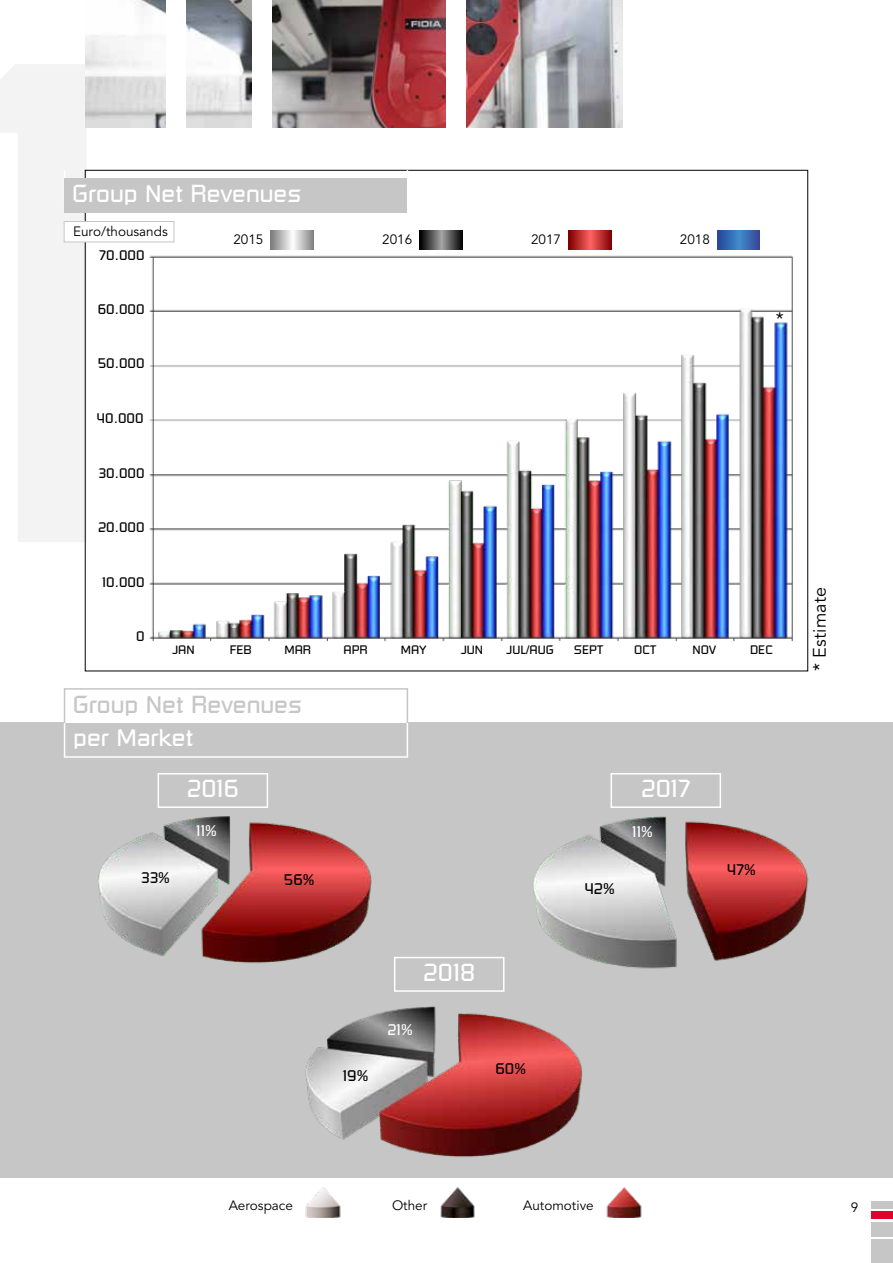
<style>
.page{position:relative;width:893px;height:1263px;background:#fff}
.page>*{position:absolute;margin:0;border:0;box-sizing:border-box;transform-origin:0 0}
.t1{font:24px "Russell Square";color:#fff}
.t2{font:24px "Russell Square";color:#c6c6c6}
.t3{font:18px "Avenir";letter-spacing:.01em;color:#000}
.t4{font:15px "Russell Square";color:#000}
.t5{font:15px "Russell Square";color:#fff}
.t6{font:13.5px "Avenir";color:#000}
.t7{font:13.5px "Russell Square";color:#000}
.t8{font:12px "Russell Square";color:#000}
</style>
<div class="page">
<img style="left:85px;top:0;width:537px;height:128px">
<div style="left:0;top:723px;width:893px;height:455px;background:#c6c6c6"></div>
<div style="left:158px;top:773px;width:110px;height:35px;border:2px solid #fff"></div>
<div style="left:610px;top:773px;width:111px;height:35px;border:2px solid #fff"></div>
<div style="left:394px;top:957px;width:110px;height:35px;border:2px solid #fff"></div>
<div style="left:166px;top:0;width:20px;height:128px;background:#fff"></div>
<div style="left:252px;top:0;width:19px;height:128px;background:#fff"></div>
<div style="left:446px;top:0;width:20px;height:128px;background:#fff"></div>
<div style="left:872px;top:1240px;width:21px;height:23px;background:#c6c6c6"></div>
<div style="left:872px;top:1222px;width:21px;height:15px;background:#c6c6c6"></div>
<div style="left:872px;top:1211px;width:21px;height:8px;background:#dd052b"></div>
<div style="left:872px;top:1201px;width:21px;height:8px;background:#c6c6c6"></div>
<img style="left:305px;top:1187px;width:36px;height:30px">
<img style="left:440px;top:1187px;width:35px;height:30px">
<img style="left:606px;top:1187px;width:36px;height:30px">
<img style="left:116px;top:221px;width:677px;height:421px">
<div style="left:94px;top:355px;width:51px;height:14px;background:#fff"></div>
<div style="left:94px;top:301px;width:51px;height:14px;background:#fff"></div>
<div style="left:94px;top:247px;width:51px;height:15px;background:#fff"></div>
<div style="left:94px;top:410px;width:50px;height:13px;background:#fff"></div>
<div style="left:94px;top:465px;width:51px;height:13px;background:#fff"></div>
<div style="left:94px;top:519px;width:51px;height:14px;background:#fff"></div>
<div style="left:94px;top:574px;width:51px;height:13px;background:#fff"></div>
<div style="left:94px;top:628px;width:51px;height:14px;background:#fff"></div>
<img style="left:305px;top:1006px;width:277px;height:151px">
<hr style="left:64px;top:723px;width:1px;height:34px;background:#fff">
<hr style="left:65px;top:756px;width:342px;height:2px;background:#fff">
<hr style="left:407px;top:723px;width:1px;height:34px;background:#fff">
<hr style="left:64px;top:689px;width:1px;height:34px;background:#c6c6c6">
<hr style="left:65px;top:688px;width:342px;height:2px;background:#c6c6c6">
<hr style="left:407px;top:689px;width:1px;height:34px;background:#c6c6c6">
<div style="left:64px;top:179px;width:342px;height:34px;background:#c6c6c6"></div>
<div style="left:64px;top:221px;width:110px;height:21px;background:#fff"></div>
<div style="left:64px;top:221px;width:110px;height:21px;border:1px solid #c6c6c6"></div>
<svg style="left:271px;top:230px;width:42px;height:19px"></svg>
<svg style="left:420px;top:230px;width:42px;height:19px"></svg>
<svg style="left:569px;top:230px;width:42px;height:19px"></svg>
<svg style="left:717px;top:230px;width:43px;height:19px"></svg>
<img style="left:98px;top:803px;width:274px;height:160px">
<img style="left:533px;top:800px;width:276px;height:169px">
<h1 class="t1" style="left:72px;top:179px;width:230px">Group Net Revenues</h1>
<p class="t6" style="left:73px;top:224px;width:96px">Euro/thousands</p>
<p class="t6" style="left:233px;top:232px;width:32px">2015</p>
<p class="t6" style="left:382px;top:232px;width:32px">2016</p>
<p class="t6" style="left:531px;top:232px;width:32px">2017</p>
<p class="t6" style="left:680px;top:232px;width:32px">2018</p>
<p class="t7" style="left:99px;top:247px;width:47px">70.000</p>
<p class="t7" style="left:98px;top:301px;width:48px">60.000</p>
<p class="t7" style="left:98px;top:355px;width:48px">50.000</p>
<p class="t7" style="left:97px;top:410px;width:48px">40.000</p>
<p class="t7" style="left:99px;top:465px;width:48px">30.000</p>
<p class="t7" style="left:98px;top:519px;width:48px">20.000</p>
<p class="t7" style="left:102px;top:574px;width:44px">10.000</p>
<p class="t7" style="left:136px;top:628px;width:10px">0</p>
<h2 class="t3" style="left:776px;top:308px;width:9px">*</h2>
<p class="t8" style="left:172px;top:643px;width:24px">JAN</p>
<p class="t8" style="left:230px;top:643px;width:24px">FEB</p>
<p class="t8" style="left:284px;top:643px;width:28px">MAR</p>
<p class="t8" style="left:343px;top:643px;width:26px">APR</p>
<p class="t8" style="left:401px;top:643px;width:27px">MAY</p>
<p class="t8" style="left:461px;top:643px;width:24px">JUN</p>
<p class="t8" style="left:506px;top:642px;width:49px">JUL/AUG</p>
<p class="t8" style="left:574px;top:642px;width:31px">SEPT</p>
<p class="t8" style="left:634px;top:642px;width:24px">OCT</p>
<p class="t8" style="left:693px;top:642px;width:25px">NOV</p>
<p class="t8" style="left:750px;top:642px;width:24px">DEC</p>
<h1 class="t2" style="left:73px;top:690px;width:230px">Group Net Revenues</h1>
<h1 class="t1" style="left:73px;top:723px;width:122px">per Market</h1>
<h1 class="t1" style="left:187px;top:774px;width:54px">2016</h1>
<h1 class="t1" style="left:641px;top:774px;width:51px">2017</h1>
<p class="t5" style="left:196px;top:822px;width:22px">11%</p>
<p class="t4" style="left:141px;top:868px;width:30px">33%</p>
<p class="t4" style="left:284px;top:870px;width:32px">56%</p>
<p class="t4" style="left:343px;top:1067px;width:27px">19%</p>
<h1 class="t1" style="left:423px;top:958px;width:54px">2018</h1>
<p class="t5" style="left:387px;top:1020px;width:27px">21%</p>
<p class="t4" style="left:495px;top:1060px;width:32px">60%</p>
<p class="t5" style="left:632px;top:823px;width:22px">11%</p>
<p class="t4" style="left:585px;top:880px;width:31px">42%</p>
<p class="t4" style="left:727px;top:861px;width:30px">47%</p>
<h2 class="t3" style="left:809px;top:671px;width:85px;rotate:-90deg">* Estimate</h2>
<p class="t6" style="left:229px;top:1198px;width:66px">Aerospace</p>
<p class="t6" style="left:392px;top:1197px;width:37px">Other</p>
<p class="t6" style="left:523px;top:1197px;width:72px">Automotive</p>
<p class="t6" style="left:851px;top:1199px;width:9px">9</p>
</div>
